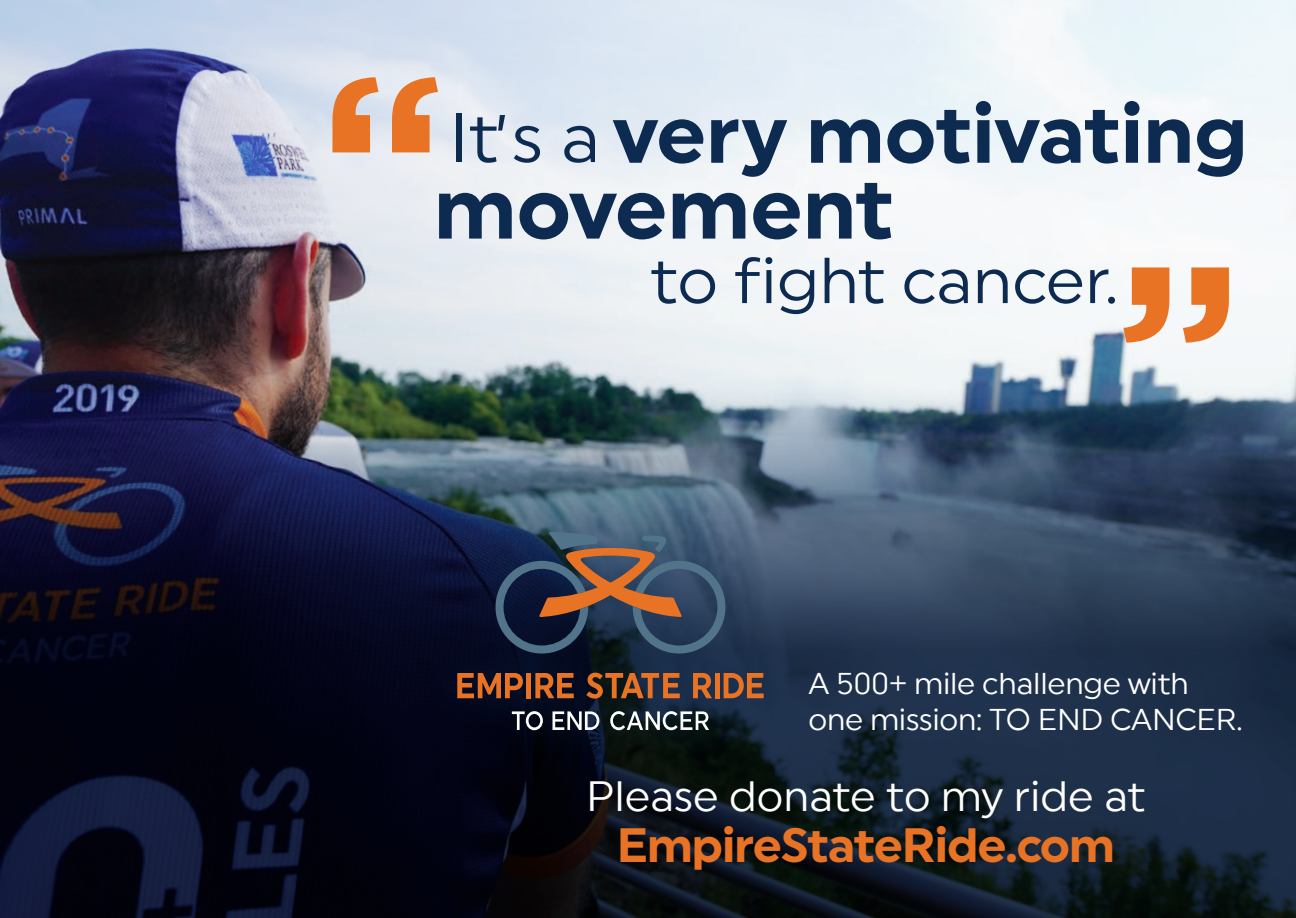
<style>
.page{position:relative;width:1296px;height:918px;background:#fff}
.page>*{position:absolute;margin:0;border:0;box-sizing:border-box;transform-origin:0 0}
.t1{font:700 48.3px "Uniform";letter-spacing:-.02em;color:#e97324}
.t2{font:42.3px "Uniform Regular 3";color:#fff}
.t3{font:30px/36px "Uniform Regular 3";letter-spacing:-.01em;color:#fff}
</style>
<div class="page">
<svg style="left:0;top:671px;width:1296px;height:247px;background:#0d1525"></svg>
<img style="left:0;top:0;width:1296px;height:671px">
<svg style="left:332px;top:77px;width:106px;height:75px;background:#e5a277"></svg>
<svg style="left:1123px;top:267px;width:106px;height:76px"></svg>
<div style="left:456px;top:113px;width:5px;height:49px;background:#0d2b51"></div>
<svg style="left:470px;top:115px;width:35px;height:48px;background:#acb8c7"></svg>
<svg style="left:514px;top:126px;width:26px;height:37px"></svg>
<svg style="left:564px;top:126px;width:31px;height:37px"></svg>
<svg style="left:613px;top:119px;width:90px;height:45px;background:#72859d"></svg>
<svg style="left:711px;top:119px;width:76px;height:58px"></svg>
<svg style="left:811px;top:119px;width:69px;height:44px"></svg>
<svg style="left:887px;top:110px;width:83px;height:54px;background:#7f92a6"></svg>
<svg style="left:976px;top:101px;width:142px;height:63px"></svg>
<svg style="left:1124px;top:101px;width:16px;height:62px"></svg>
<svg style="left:1148px;top:119px;width:42px;height:44px"></svg>
<svg style="left:1197px;top:119px;width:46px;height:58px"></svg>
<svg style="left:439px;top:193px;width:73px;height:46px;background:#657891"></svg>
<svg style="left:520px;top:193px;width:145px;height:46px"></svg>
<svg style="left:673px;top:193px;width:72px;height:46px"></svg>
<svg style="left:753px;top:193px;width:47px;height:46px"></svg>
<svg style="left:808px;top:183px;width:83px;height:56px"></svg>
<svg style="left:651px;top:262px;width:64px;height:42px"></svg>
<svg style="left:735px;top:257px;width:37px;height:46px"></svg>
<svg style="left:780px;top:269px;width:34px;height:45px"></svg>
<svg style="left:825px;top:258px;width:59px;height:46px"></svg>
<svg style="left:904px;top:269px;width:64px;height:35px"></svg>
<svg style="left:978px;top:269px;width:30px;height:34px"></svg>
<svg style="left:1015px;top:269px;width:67px;height:35px"></svg>
<svg style="left:1090px;top:269px;width:25px;height:35px"></svg>
<div style="left:420px;top:495px;width:378px;height:271px;background:#0d2b51;opacity:.75"></div>
<svg style="left:512px;top:711px;width:31px;height:19px"></svg>
<svg style="left:553px;top:711px;width:46px;height:19px"></svg>
<svg style="left:610px;top:711px;width:99px;height:19px"></svg>
<svg style="left:457px;top:673px;width:66px;height:25px;background:#804323"></svg>
<div style="left:526px;top:673px;width:5px;height:25px;background:#e97324"></div>
<svg style="left:535px;top:673px;width:39px;height:25px"></svg>
<svg style="left:586px;top:673px;width:94px;height:26px;background:#744629"></svg>
<svg style="left:693px;top:673px;width:19px;height:25px"></svg>
<div style="left:715px;top:673px;width:5px;height:25px;background:#e97324"></div>
<svg style="left:724px;top:673px;width:40px;height:25px"></svg>
<svg style="left:496px;top:532px;width:229px;height:122px;background:#424653"></svg>
<p class="t3" style="left:809px;top:665px;width:436px">A 500+ mile challenge with one mission: TO END CANCER.</p>
<h2 class="t2" style="left:586px;top:771px;width:561px">Please donate to my ride at</h2>
<h1 class="t1" style="left:617px;top:816px;width:500px">EmpireStateRide.com</h1>
</div>
